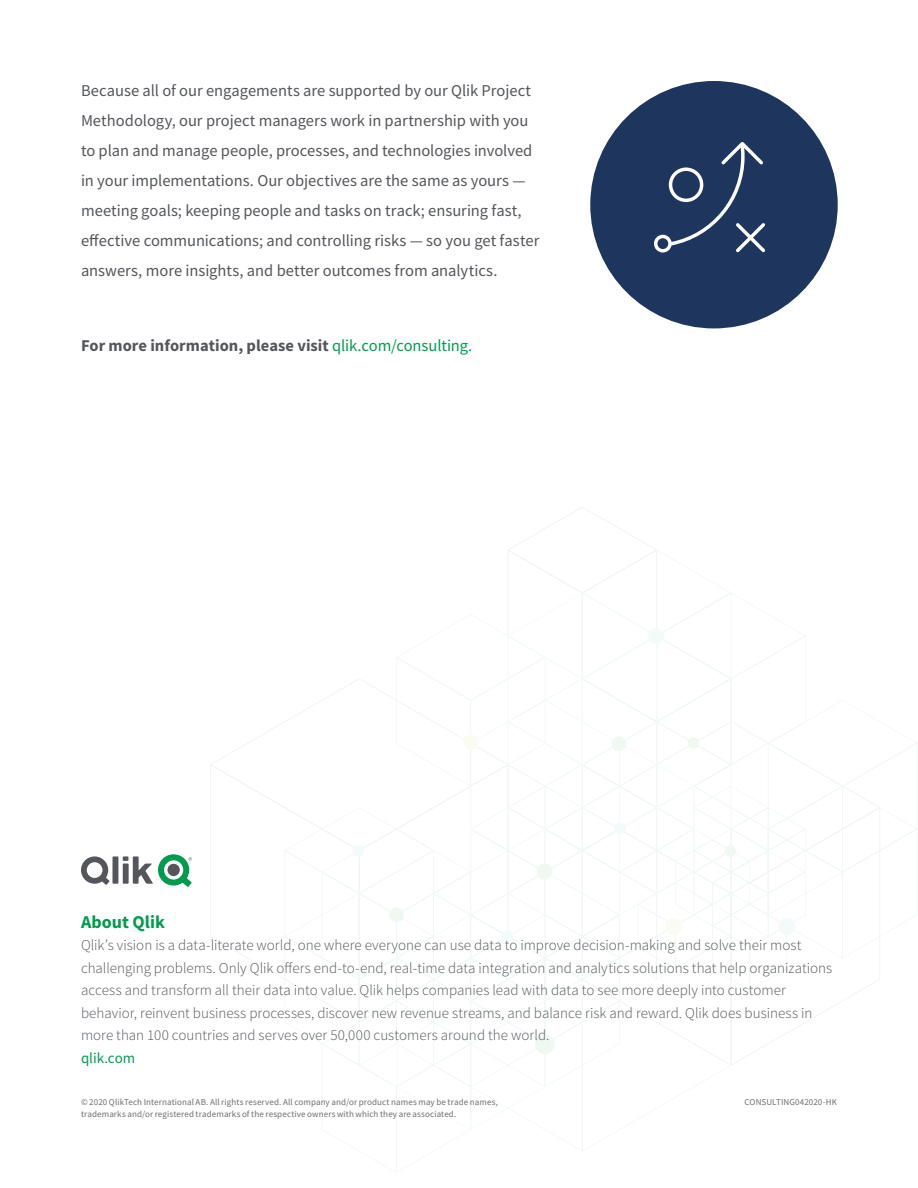
<style>
.page{position:relative;width:918px;height:1188px;background:#fff}
.page>*{position:absolute;margin:0;border:0;box-sizing:border-box;transform-origin:0 0}
.t1{font:700 18px "Source Sans Pro";color:#009c4d}
.t2{font:16.5px/30px "Source Sans Pro";color:#54565b}
.t3{font:700 16.5px "Source Sans Pro";color:#54565b}
.t4{font:300 15px/22.5px "Source Sans Pro";color:#54565b}
.t5{font:15px "Source Sans Pro";letter-spacing:-.005em;color:#009c4d}
.t6{font:9px/12px "Source Sans Pro";letter-spacing:.01em;color:#6d6e71}
.s1{font-weight:400;color:#009c4d}
</style>
<div class="page">
<div style="left:590px;top:81px;width:248px;height:247px;background:#1e355e;border-radius:50%"></div>
<svg style="left:210px;top:507px;width:707px;height:666px"></svg>
<div style="left:724px;top:845px;width:12px;height:12px;background:#f0f8f2;border-radius:50%"></div>
<div style="left:688px;top:737px;width:11px;height:12px;background:#f0f8f2;border-radius:50%"></div>
<div style="left:502px;top:930px;width:11px;height:12px;background:#f3fbfa;border-radius:50%"></div>
<div style="left:352px;top:845px;width:12px;height:12px;background:#f3fbfa;border-radius:50%"></div>
<div style="left:614px;top:822px;width:12px;height:12px;background:#f3fbfa;border-radius:50%"></div>
<div style="left:666px;top:919px;width:16px;height:16px;background:#fafbf3;border-radius:50%"></div>
<div style="left:665px;top:918px;width:17px;height:17px;border:1px solid #c0d14b;border-radius:50%"></div>
<div style="left:611px;top:736px;width:15px;height:15px;background:#f0f8f2;border-radius:50%"></div>
<div style="left:464px;top:735px;width:14px;height:14px;background:#fafbf3;border-radius:50%"></div>
<div style="left:463px;top:734px;width:16px;height:16px;border:1px solid #c0d14b;border-radius:50%"></div>
<div style="left:389px;top:907px;width:15px;height:15px;background:#f0f8f2;border-radius:50%"></div>
<div style="left:779px;top:918px;width:16px;height:17px;background:#f3fbfa;border-radius:50%"></div>
<div style="left:537px;top:864px;width:15px;height:16px;background:#f0f8f2;border-radius:50%"></div>
<div style="left:648px;top:628px;width:16px;height:16px;background:#f3fbfa;border-radius:50%"></div>
<div style="left:535px;top:1034px;width:20px;height:20px;background:#f0f8f2;border-radius:50%"></div>
<svg style="left:81px;top:854px;width:111px;height:33px"></svg>
<svg style="left:654px;top:142px;width:111px;height:111px"></svg>
<p class="t2" style="left:81px;top:75px;width:460px">Because all of our engagements are supported by our Qlik Project Methodology, our project managers work in partnership with you to plan and manage people, processes, and technologies involved in your implementations. Our objectives are the same as yours — meeting goals; keeping people and tasks on track; ensuring fast, effective communications; and controlling risks — so you get faster answers, more insights, and better outcomes from analytics.</p>
<p class="t3" style="left:81px;top:334px;width:393px">For more information, please visit <span class="s1">qlik.com/consulting.</span></p>
<p class="t1" style="left:81px;top:910px;width:85px">About Qlik</p>
<p class="t4" style="left:81px;top:934px;width:753px">Qlik’s vision is a data-literate world, one where everyone can use data to improve decision-making and solve their most challenging problems. Only Qlik offers end-to-end, real-time data integration and analytics solutions that help organizations access and transform all their data into value. Qlik helps companies lead with data to see more deeply into customer behavior, reinvent business processes, discover new revenue streams, and balance risk and reward. Qlik does business in more than 100 countries and serves over 50,000 customers around the world.</p>
<p class="t5" style="left:81px;top:1048px;width:56px">qlik.com</p>
<p class="t6" style="left:81px;top:1096px;width:418px">© 2020 QlikTech International AB. All rights reserved. All company and/or product names may be trade names, trademarks and/or registered trademarks of the respective owners with which they are associated.</p>
<p class="t6" style="left:744px;top:1096px;width:94px">CONSULTING042020-HK</p>
</div>
